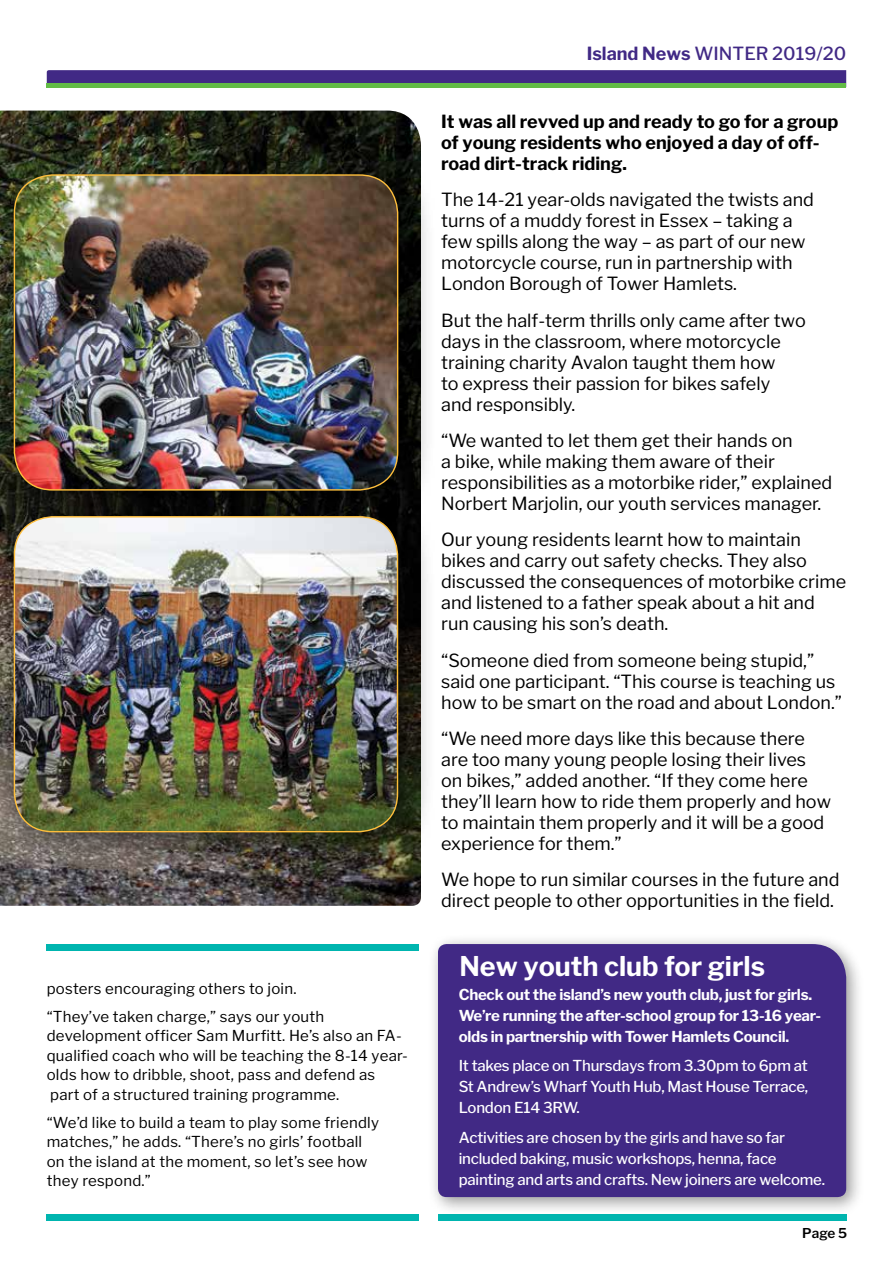
<style>
.page{position:relative;width:893px;height:1263px;background:#fff}
.page>*{position:absolute;margin:0;border:0;box-sizing:border-box;transform-origin:0 0}
.t1{font:700 27px "Libre Franklin";color:#fff}
.t2{font:18px/21px "Libre Franklin";color:#000}
.t3{font:700 18px/21px "Libre Franklin";color:#000}
.t4{font:500 18px "Libre Franklin";color:#412985}
.t5{font:15px/19.5px "Libre Franklin";letter-spacing:.015em;color:#000}
.t6{font:500 15px/21px "Libre Franklin";letter-spacing:-.015em;color:#fff;text-align:justify}
.t7{font:700 15px/21px "Libre Franklin";letter-spacing:-.015em;color:#fff}
.t8{font:600 13.5px "Libre Franklin";color:#000}
.s1{font-weight:700}
</style>
<div class="page">
<img style="left:0;top:111px;width:421px;height:795px">
<svg style="left:47px;top:70px;width:799px;height:17px;background:#4a4d77"></svg>
<div style="left:47px;top:1214px;width:372px;height:6px;background:#00b5af"></div>
<div style="left:438px;top:1214px;width:408px;height:6px;background:#00b5af"></div>
<div style="left:47px;top:944px;width:372px;height:6px;background:#00b5af"></div>
<div style="left:0;top:147px;width:436px;height:381px;background:#000;opacity:.75"></div>
<img style="left:14px;top:175px;width:384px;height:314px">
<div style="left:0;top:489px;width:436px;height:381px;background:#000;opacity:.75"></div>
<img style="left:14px;top:517px;width:383px;height:315px">
<div style="left:428px;top:934px;width:437px;height:281px;background:#000;opacity:.4"></div>
<div style="left:438px;top:944px;width:408px;height:253px;background:#412985"></div>
<p class="t5" style="left:47px;top:974px;width:279px;line-height:28px">posters encouraging others to join. “They’ve taken charge,” says our youth</p>
<p class="t5" style="left:47px;top:1026px;width:363px">development officer Sam Murfitt. He’s also an FA&shy;qualified coach who will be teaching the 8-14 year&shy;olds how to dribble, shoot, pass and defend as part of a structured training programme.</p>
<p class="t5" style="left:47px;top:1112px;width:334px">“We’d like to build a team to play some friendly matches,” he adds. “There’s no girls’ football on the island at the moment, so let’s see how they respond.”</p>
<p class="t4" style="left:587px;top:43px;width:261px"><span class="s1">Island News</span> WINTER 2019/20</p>
<p class="t3" style="left:441px;top:111px;width:399px">It was all revved up and ready to go for a group of young residents who enjoyed a day of off&shy;road dirt-track riding.</p>
<p class="t2" style="left:441px;top:189px;width:374px">The 14-21 year-olds navigated the twists and turns of a muddy forest in Essex – taking a few spills along the way – as part of our new motorcycle course, run in partnership with London Borough of Tower Hamlets.</p>
<p class="t2" style="left:441px;top:310px;width:366px">But the half-term thrills only came after two days in the classroom, where motorcycle training charity Avalon taught them how<br>to express their passion for bikes safely and responsibly.</p>
<p class="t2" style="left:441px;top:430px;width:393px">“We wanted to let them get their hands on<br>a bike, while making them aware of their responsibilities as a motorbike rider,” explained Norbert Marjolin, our youth services manager.</p>
<p class="t2" style="left:441px;top:529px;width:406px">Our young residents learnt how to maintain bikes and carry out safety checks. They also discussed the consequences of motorbike crime and listened to a father speak about a hit and run causing his son’s death.</p>
<p class="t2" style="left:441px;top:650px;width:402px">“Someone died from someone being stupid,” said one participant. “This course is teaching us how to be smart on the road and about London.”</p>
<p class="t2" style="left:441px;top:728px;width:391px">“We need more days like this because there are too many young people losing their lives on bikes,” added another. “If they come here they’ll learn how to ride them properly and how to maintain them properly and it will be a good experience for them.”</p>
<p class="t2" style="left:441px;top:869px;width:400px">We hope to run similar courses in the future and direct people to other opportunities in the field.</p>
<h1 class="t1" style="left:459px;top:950px;width:307px">New youth club for girls</h1>
<p class="t7" style="left:459px;top:984px;width:364px">Check out the island’s new youth club, just for girls.<br>We’re running the after-school group for 13-16 year&shy;olds in partnership with Tower Hamlets Council.</p>
<p class="t6" style="left:459px;top:1055px;width:351px">It takes place on Thursdays from 3.30pm to 6pm at St Andrew’s Wharf Youth Hub, Mast House Terrace, London E14 3RW.</p>
<p class="t6" style="left:459px;top:1127px;width:368px;text-align:left">Activities are chosen by the girls and have so far included baking, music workshops, henna, face painting and arts and crafts. New joiners are welcome.</p>
<p class="t8" style="left:802px;top:1225px;width:46px">Page 5</p>
</div>
